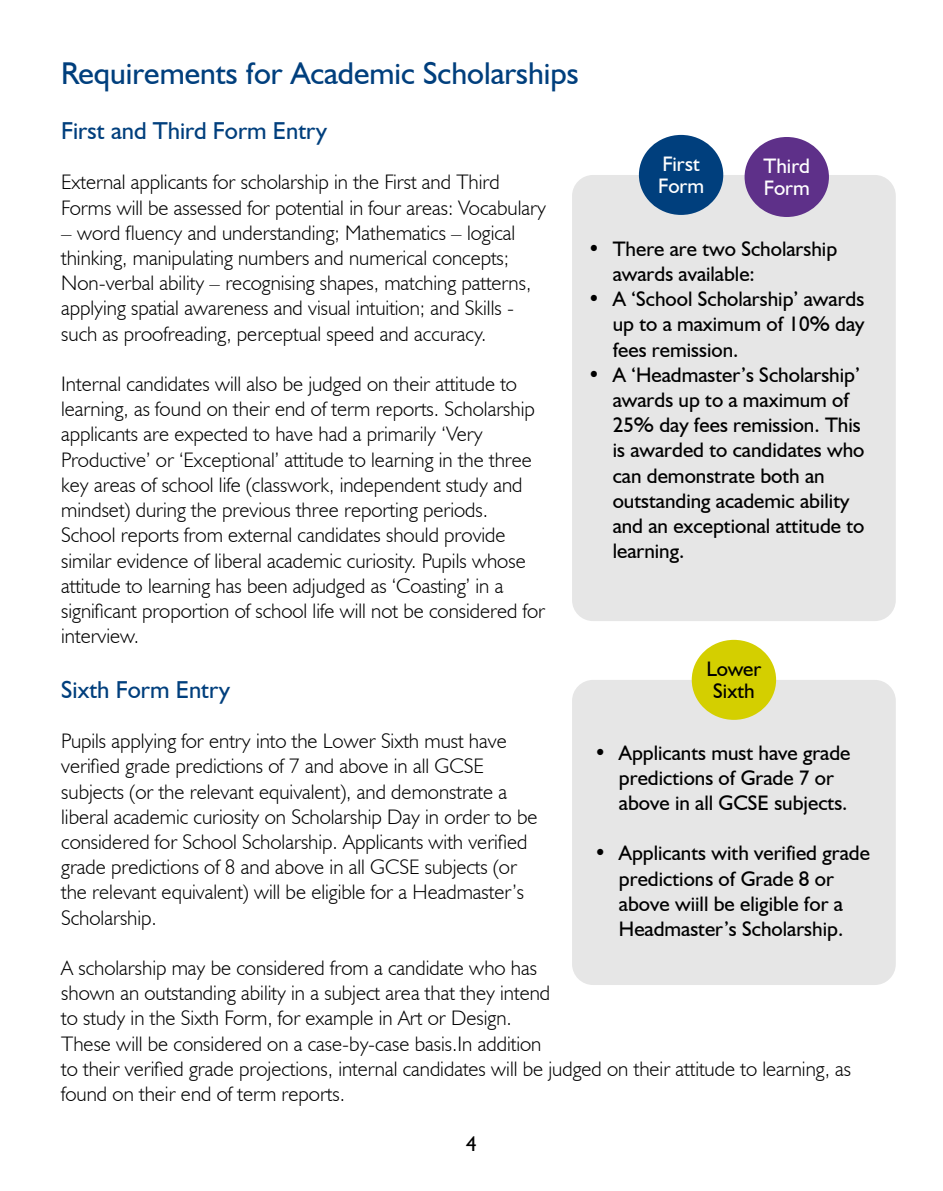
<style>
.page{position:relative;width:943px;height:1191px;background:#fff}
.page>*{position:absolute;margin:0;border:0;box-sizing:border-box;transform-origin:0 0}
.t1{font:31.5px "Humanist 521 BT";color:#003f7d}
.t2{font:24.5px "Humanist 521 BT";color:#003f7d}
.t3{font:300 21px/25.2px "Humanist 521 BT";color:#000}
.t4{font:21px/25.2px "Humanist 521 BT";color:#000}
.t5{font:21px/21.7px "Humanist 521 BT";color:#fff}
.s1{font-weight:300}
</style>
<div class="page">
<div style="left:572px;top:175px;width:323px;height:446px;background:#e6e6e6;border-radius:21px"></div>
<div style="left:572px;top:680px;width:323px;height:305px;background:#e6e6e6;border-radius:21px"></div>
<div style="left:639px;top:135px;width:84px;height:80px;background:#003f7d;border-radius:50%"></div>
<div style="left:744px;top:137px;width:85px;height:80px;background:#5e3089;border-radius:50%"></div>
<div style="left:691px;top:640px;width:85px;height:80px;background:#d4cf00;border-radius:50%"></div>
<h1 class="t1" style="left:61px;top:54px;width:519px">Requirements for Academic Scholarships</h1>
<p class="t2" style="left:61px;top:115px;width:267px">First and Third Form Entry</p>
<p class="t3" style="left:61px;top:169px;width:486px">External applicants for scholarship in the First and Third<br>Forms will be assessed for potential in four areas: Vocabulary</p>
<p class="t3" style="left:61px;top:220px;width:471px">– word fluency and understanding; Mathematics – logical thinking, manipulating numbers and numerical concepts; Non-verbal ability – recognising shapes, matching patterns, applying spatial awareness and visual intuition; and Skills - such as proofreading, perceptual speed and accuracy.</p>
<p class="t3" style="left:61px;top:371px;width:485px">Internal candidates will also be judged on their attitude to learning, as found on their end of term reports. Scholarship applicants are expected to have had a primarily ‘Very Productive’ or ‘Exceptional’ attitude to learning in the three key areas of school life (classwork, independent study and mindset) during the previous three reporting periods.<br>School reports from external candidates should provide similar evidence of liberal academic curiosity. Pupils whose attitude to learning has been adjudged as ‘Coasting’ in a significant proportion of school life will not be considered for interview.</p>
<p class="t2" style="left:61px;top:674px;width:170px">Sixth Form Entry</p>
<p class="t3" style="left:61px;top:728px;width:478px">Pupils applying for entry into the Lower Sixth must have verified grade predictions of 7 and above in all GCSE subjects (or the relevant equivalent), and demonstrate a liberal academic curiosity on Scholarship Day in order to be considered for School Scholarship. Applicants with verified grade predictions of 8 and above in all GCSE subjects (or the relevant equivalent) will be eligible for a Headmaster’s Scholarship.</p>
<p class="t3" style="left:61px;top:955px;width:791px">A scholarship may be considered from a candidate who has<br>shown an outstanding ability in a subject area that they intend<br>to study in the Sixth Form, for example in Art or Design.<br>These will be considered on a case-by-case basis.In addition<br>to their verified grade projections, internal candidates will be judged on their attitude to learning, as found on their end of term reports.</p>
<p class="t5" style="left:658px;top:153px;width:48px">First<br>Form</p>
<p class="t5" style="left:763px;top:155px;width:48px">Third<br>Form</p>
<p class="t4" style="left:612px;top:236px;width:226px;text-indent:-25px"><span class="s1">•</span> There are two Scholarship awards available:</p>
<p class="t4" style="left:612px;top:286px;width:253px;text-align:justify;text-indent:-25px"><span class="s1">•</span> A ‘School Scholarship’ awards up to a maximum of 10% day fees remission.</p>
<p class="t4" style="left:612px;top:362px;width:253px;text-indent:-25px"><span class="s1">•</span> A ‘Headmaster’s Scholarship’ awards up to a maximum of<br>25% day fees remission. This is awarded to candidates who can demonstrate both an outstanding academic ability and an exceptional attitude to learning.</p>
<p class="t4" style="left:706px;top:657px;width:57px;line-height:21.7px;text-align:center">Lower<br>Sixth</p>
<p class="t4" style="left:619px;top:739px;width:233px;text-indent:-25px"><span class="s1">•</span> Applicants must have grade predictions of Grade 7 or above in all GCSE subjects.</p>
<p class="t4" style="left:594px;top:840px;width:277px;text-align:center"><span class="s1">•</span> Applicants with verified grade predictions of Grade 8 or<br>above wiill be eligible for a<br>Headmaster’s Scholarship.</p>
<p class="t4" style="left:466px;top:1130px;width:12px">4</p>
</div>
